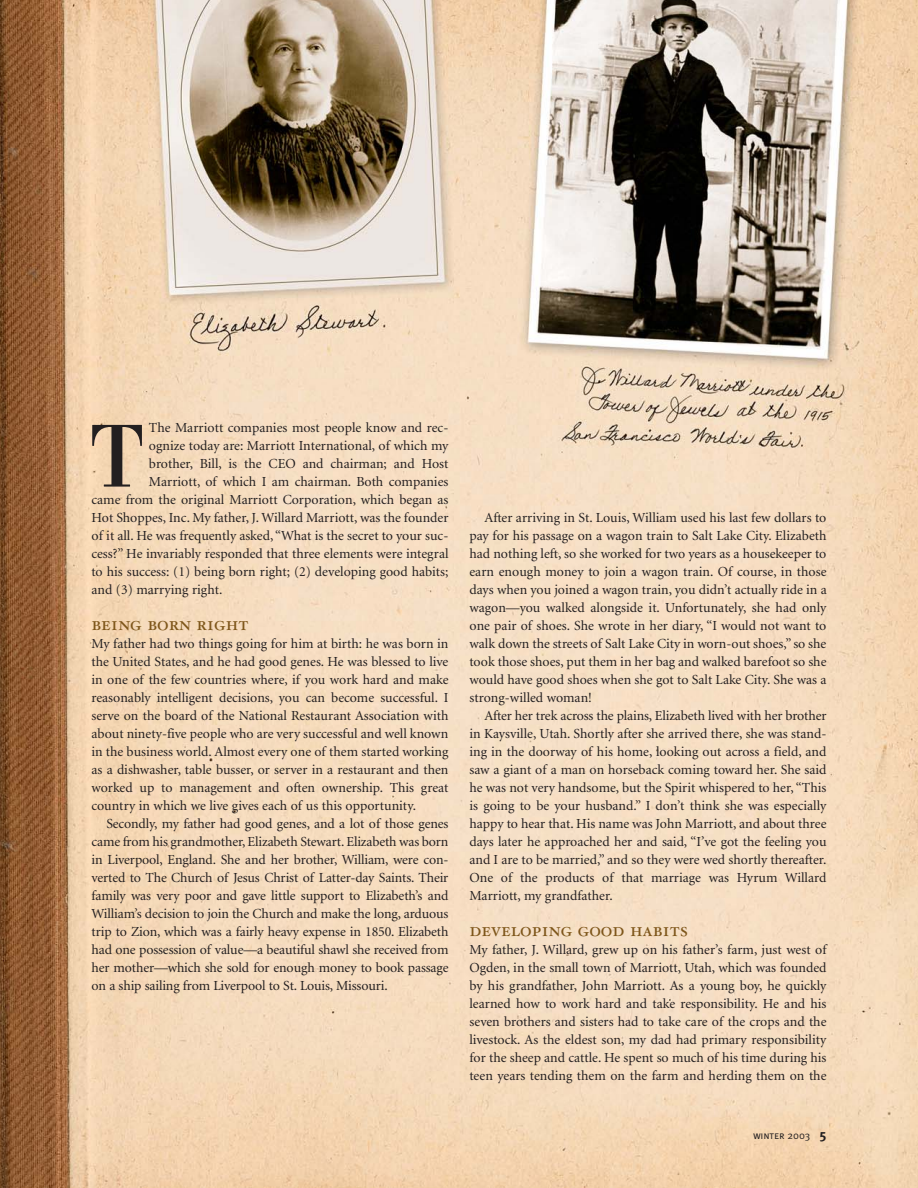
<style>
.page{position:relative;width:918px;height:1188px;background:#fff}
.page>*{position:absolute;margin:0;border:0;box-sizing:border-box;transform-origin:0 0}
.t1{font:87px "Didot HTF M06 Medium";color:#231f20}
.t2{font:19.5px "Hoefler Text Roman Small Caps";color:#7e561a}
.t3{font:13.8px/18px "Minion";color:#231f20;text-align:justify}
.t4{font:10.5px "Meta Normal Caps";letter-spacing:-.005em;color:#231f20}
.s1{font-family:"Meta";font-weight:700;font-size:13.5px}
</style>
<div class="page">
<img style="left:0;top:0;width:918px;height:1188px">
<p class="t3" style="left:149px;top:420px;width:301px">The Marriott companies most people know and rec-</p>
<p class="t3" style="left:149px;top:438px;width:301px">ognize today are: Marriott International, of which my</p>
<p class="t3" style="left:149px;top:456px;width:301px">brother, Bill, is the CEO and chairman; and Host</p>
<p class="t3" style="left:149px;top:474px;width:301px">Marriott, of which I am chairman. Both companies</p>
<p class="t3" style="left:92px;top:492px;width:358px">came from the original Marriott Corporation, which began as</p>
<p class="t3" style="left:92px;top:510px;width:359px">Hot Shoppes, Inc. My father, J. Willard Marriott, was the founder</p>
<p class="t3" style="left:92px;top:528px;width:358px">of it all. He was frequently asked, “What is the secret to your suc-</p>
<p class="t3" style="left:92px;top:546px;width:359px">cess?” He invariably responded that three elements were integral</p>
<p class="t3" style="left:92px;top:564px;width:359px">to his success: (1) being born right; (2) developing good habits;</p>
<p class="t3" style="left:92px;top:582px;width:133px">and (3) marrying right.</p>
<h2 class="t2" style="left:92px;top:612px;width:159px">being born right</h2>
<p class="t3" style="left:92px;top:636px;width:359px">My father had two things going for him at birth: he was born in the United States, and he had good genes. He was blessed to live in one of the few countries where, if you work hard and make reasonably intelligent decisions, you can become successful. I serve on the board of the National Restaurant Association with about ninety-five people who are very successful and well known in the business world. Almost every one of them started working as a dishwasher, table busser, or server in a restaurant and then worked up to management and often ownership. This great country in which we live gives each of us this opportunity.</p>
<p class="t3" style="left:91px;top:816px;width:359px;text-indent:15px">Secondly, my father had good genes, and a lot of those genes came from his grandmother, Elizabeth Stewart. Elizabeth was born in Liverpool, England. She and her brother, William, were con&shy;verted to The Church of Jesus Christ of Latter-day Saints. Their family was very poor and gave little support to Elizabeth’s and William’s decision to join the Church and make the long, arduous trip to Zion, which was a fairly heavy expense in 1850. Elizabeth had one possession of value—a beautiful shawl she received from her mother—which she sold for enough money to book passage on a ship sailing from Liverpool to St. Louis, Missouri.</p>
<h1 class="t1" style="left:90px;top:423px;width:56px">T</h1>
<p class="t3" style="left:469px;top:510px;width:359px;text-indent:15px">After arriving in St. Louis, William used his last few dollars to pay for his passage on a wagon train to Salt Lake City. Elizabeth had nothing left, so she worked for two years as a housekeeper to earn enough money to join a wagon train. Of course, in those days when you joined a wagon train, you didn’t actually ride in a wagon—you walked alongside it. Unfortunately, she had only one pair of shoes. She wrote in her diary, “I would not want to walk down the streets of Salt Lake City in worn-out shoes,” so she took those shoes, put them in her bag and walked barefoot so she would have good shoes when she got to Salt Lake City. She was a strong-willed woman!</p>
<p class="t3" style="left:469px;top:708px;width:359px;text-indent:15px">After her trek across the plains, Elizabeth lived with her brother in Kaysville, Utah. Shortly after she arrived there, she was stand&shy;ing in the doorway of his home, looking out across a field, and saw a giant of a man on horseback coming toward her. She said he was not very handsome, but the Spirit whispered to her, “This is going to be your husband.” I don’t think she was especially happy to hear that. His name was John Marriott, and about three days later he approached her and said, “I’ve got the feeling you and I are to be married,” and so they were wed shortly thereafter.<br>One of the products of that marriage was Hyrum Willard Marriott, my grandfather.</p>
<h2 class="t2" style="left:470px;top:918px;width:220px">developing good habits</h2>
<p class="t3" style="left:470px;top:942px;width:359px">My father, J. Willard, grew up on his father’s farm, just west of Ogden, in the small town of Marriott, Utah, which was founded by his grandfather, John Marriott. As a young boy, he quickly learned how to work hard and take responsibility. He and his seven brothers and sisters had to take care of the crops and the livestock. As the eldest son, my dad had primary responsibility for the sheep and cattle. He spent so much of his time during his teen years tending them on the farm and herding them on the</p>
<p class="t4" style="left:753px;top:1130px;width:75px">winter 2003 <span class="s1">5</span></p>
</div>
